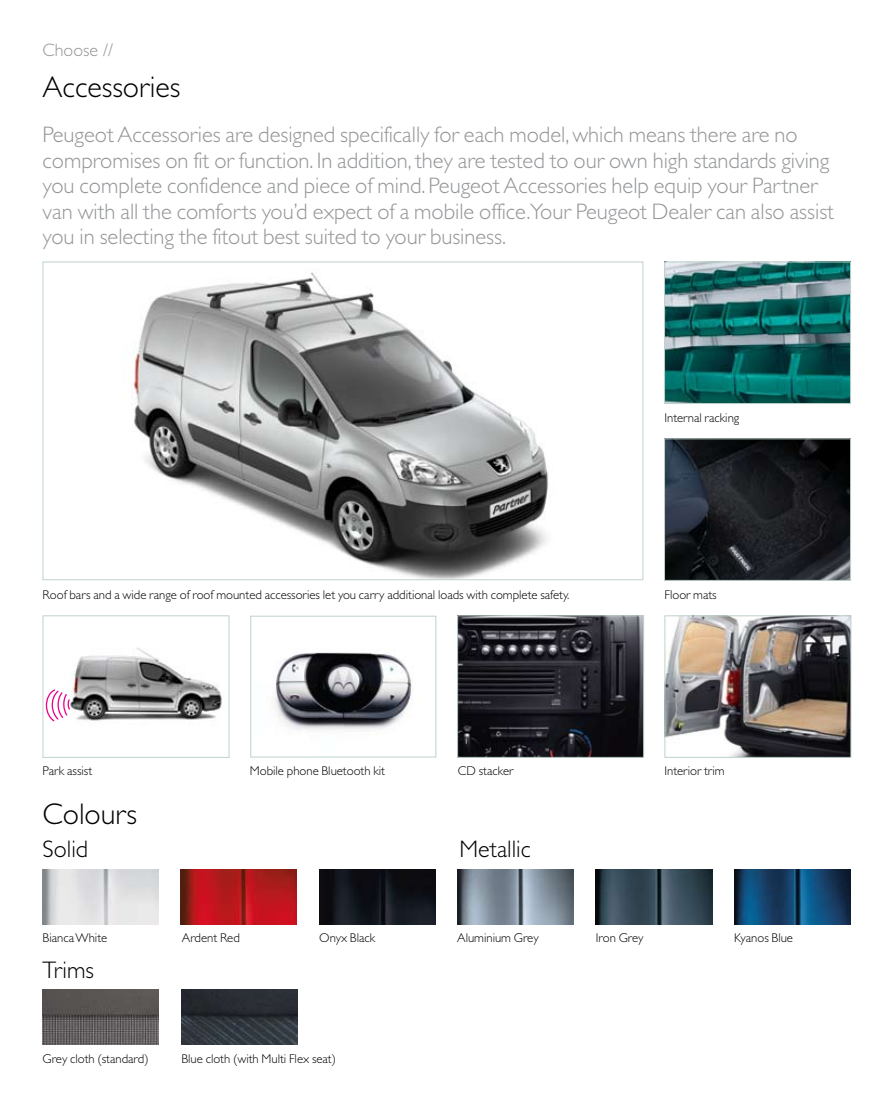
<style>
.page{position:relative;width:893px;height:1106px;background:#fff}
.page>*{position:absolute;margin:0;border:0;box-sizing:border-box;transform-origin:0 0}
.t1{font:300 30px "Gill Sans";color:#000}
.t2{font:300 24px "Gill Sans";color:#000}
.t3{font:300 22.5px/25.5px "Gill Sans";color:#939598}
.t4{font:300 18px "Gill Sans";color:#939598}
.t5{font:300 12.75px "Gill Sans";color:#000}
</style>
<div class="page">
<img style="left:133px;top:272px;width:416px;height:306px">
<img style="left:43px;top:869px;width:116px;height:55px">
<img style="left:458px;top:869px;width:116px;height:55px">
<img style="left:43px;top:990px;width:116px;height:54px">
<img style="left:181px;top:869px;width:116px;height:55px">
<img style="left:596px;top:869px;width:116px;height:55px">
<img style="left:181px;top:990px;width:117px;height:54px">
<img style="left:319px;top:869px;width:117px;height:55px">
<img style="left:734px;top:869px;width:116px;height:55px">
<img style="left:666px;top:440px;width:183px;height:139px">
<div style="left:664px;top:438px;width:187px;height:143px;border:1px solid #bfd3cb"></div>
<img style="left:666px;top:263px;width:183px;height:139px">
<div style="left:664px;top:261px;width:187px;height:143px;border:1px solid #bfd3cb"></div>
<img style="left:666px;top:617px;width:183px;height:138px">
<div style="left:664px;top:615px;width:187px;height:142px;border:1px solid #bfd3cb"></div>
<img style="left:275px;top:652px;width:137px;height:78px">
<div style="left:250px;top:616px;width:186px;height:141px;border:1px solid #bfd3cb"></div>
<img style="left:459px;top:617px;width:183px;height:138px">
<div style="left:457px;top:615px;width:187px;height:142px;border:1px solid #bfd3cb"></div>
<img style="left:71px;top:648px;width:151px;height:73px">
<div style="left:43px;top:615px;width:186px;height:142px;border:1px solid #bfd3cb"></div>
<svg style="left:46px;top:689px;width:25px;height:33px"></svg>
<p class="t4" style="left:43px;top:40px;width:72px">Choose //</p>
<h1 class="t1" style="left:43px;top:70px;width:139px">Accessories</h1>
<p class="t3" style="left:43px;top:122px;width:793px">Peugeot Accessories are designed specifically for each model, which means there are no compromises on fit or function. In addition, they are tested to our own high standards giving you complete confidence and piece of mind. Peugeot Accessories help equip your Partner van with all the comforts you’d expect of a mobile office.Your Peugeot Dealer can also assist you in selecting the fitout best suited to your business.</p>
<p class="t5" style="left:43px;top:587px;width:528px">Roof bars and a wide range of roof mounted accessories let you carry additional loads with complete safety.</p>
<p class="t5" style="left:664px;top:410px;width:76px">Internal racking</p>
<p class="t5" style="left:664px;top:587px;width:54px">Floor mats</p>
<p class="t5" style="left:43px;top:763px;width:51px">Park assist</p>
<p class="t5" style="left:250px;top:763px;width:137px">Mobile phone Bluetooth kit</p>
<p class="t5" style="left:458px;top:763px;width:57px">CD stacker</p>
<p class="t5" style="left:664px;top:763px;width:62px">Interior trim</p>
<h1 class="t1" style="left:43px;top:797px;width:96px">Colours</h1>
<p class="t2" style="left:43px;top:835px;width:47px">Solid</p>
<p class="t2" style="left:460px;top:835px;width:73px">Metallic</p>
<p class="t5" style="left:43px;top:930px;width:66px">Bianca White</p>
<p class="t5" style="left:457px;top:930px;width:83px">Aluminium Grey</p>
<p class="t5" style="left:182px;top:930px;width:59px">Ardent Red</p>
<p class="t5" style="left:319px;top:930px;width:57px">Onyx Black</p>
<p class="t5" style="left:596px;top:930px;width:49px">Iron Grey</p>
<p class="t5" style="left:734px;top:930px;width:60px">Kyanos Blue</p>
<p class="t2" style="left:43px;top:956px;width:53px">Trims</p>
<p class="t5" style="left:43px;top:1051px;width:107px">Grey cloth (standard)</p>
<p class="t5" style="left:181px;top:1051px;width:156px">Blue cloth (with Multi Flex seat)</p>
</div>
